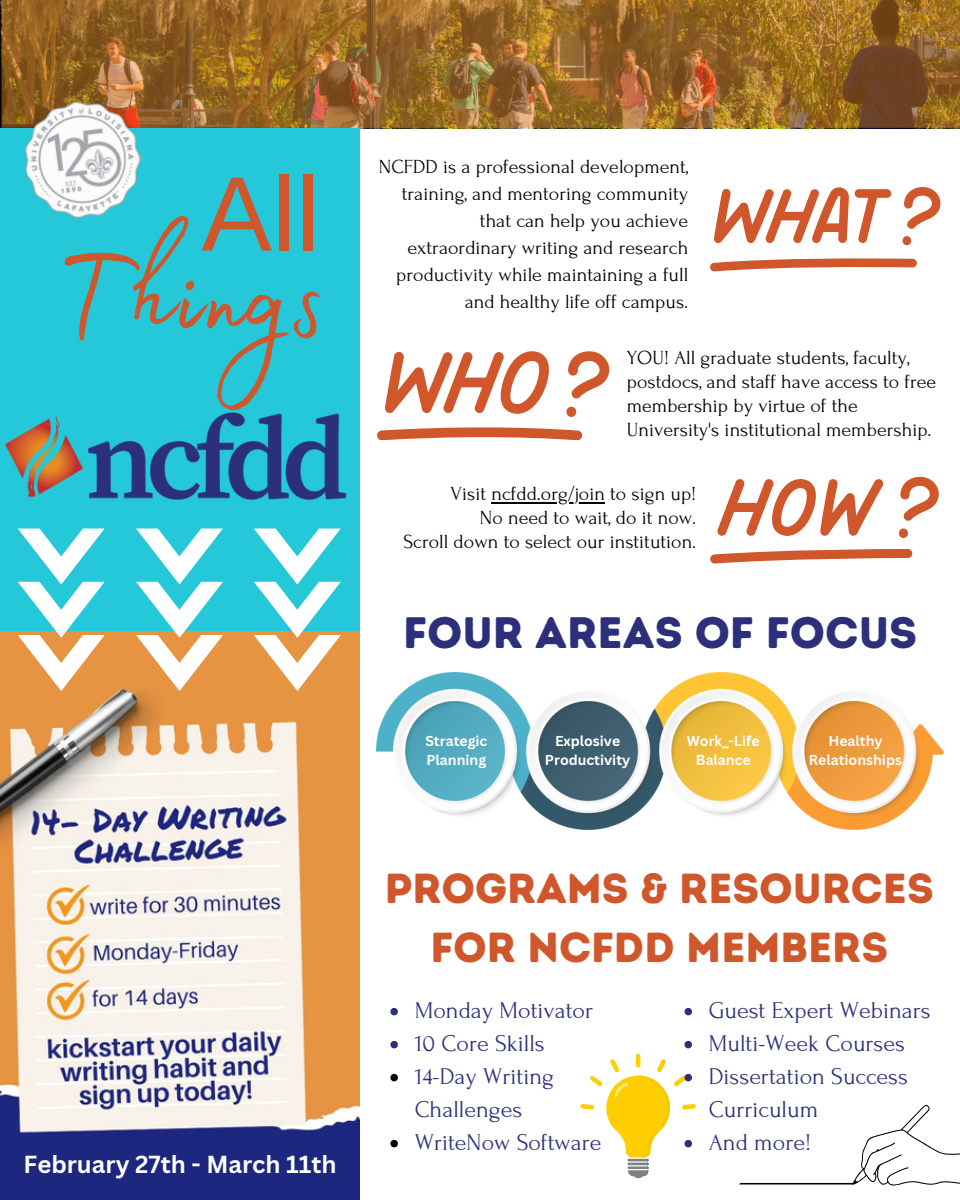
<style>
.page{position:relative;width:960px;height:1200px;background:#fff}
.page>*{position:absolute;margin:0;border:0;box-sizing:border-box;transform-origin:0 0}
.t1{font:146px "Madelyn Fill";color:#d0572c}
.t2{font:106px "Arimo";color:#d0572c}
.t3{font:44px "Intro Rust Base";color:#2c307b}
.t4{font:42px/58.4px "Intro Rust Base";color:#d0572c;text-align:center}
.t5{font:24px/33px "Forum";color:#2c307b}
.t6{font:700 24px "Canva Sans";color:#fff}
.t7{font:20px/27px "Forum";color:#000;text-align:right}
.t8{font:700 14px "Canva Sans";color:#fff}
</style>
<div class="page">
<div style="left:0;top:128px;width:360px;height:504px;background:#24c8d8"></div>
<img style="left:5px;top:412px;width:342px;height:117px">
<svg style="left:904px;top:187px;width:37px;height:42px"></svg>
<div style="left:903px;top:236px;width:8px;height:9px;background:#d0572c;border-radius:4px"></div>
<svg style="left:710px;top:258px;width:207px;height:13px"></svg>
<svg style="left:714px;top:187px;width:135px;height:56px"></svg>
<svg style="left:855px;top:189px;width:36px;height:54px"></svg>
<svg style="left:568px;top:351px;width:42px;height:48px"></svg>
<div style="left:566px;top:407px;width:10px;height:10px;background:#d0572c;border-radius:5px"></div>
<svg style="left:377px;top:427px;width:205px;height:13px"></svg>
<svg style="left:385px;top:351px;width:164px;height:63px"></svg>
<img style="left:0;top:631px;width:360px;height:569px">
<div style="left:278px;top:660px;width:82px;height:51px;background:#e49443"></div>
<svg style="left:18px;top:529px;width:87px;height:162px"></svg>
<svg style="left:136px;top:529px;width:87px;height:162px"></svg>
<svg style="left:254px;top:529px;width:87px;height:162px"></svg>
<svg style="left:717px;top:479px;width:167px;height:57px"></svg>
<svg style="left:900px;top:476px;width:39px;height:45px"></svg>
<div style="left:899px;top:528px;width:9px;height:10px;background:#d0572c;border-radius:5px"></div>
<svg style="left:710px;top:549px;width:202px;height:14px"></svg>
<img style="left:377px;top:672px;width:567px;height:158px">
<hr style="left:636px;top:1054px;width:4px;height:13px;background:#ffce00;border-radius:2px">
<svg style="left:739px;top:1105px;width:221px;height:81px"></svg>
<img style="left:2px;top:0;width:958px;height:128px">
<img style="left:18px;top:95px;width:129px;height:124px">
<hr style="left:491px;top:502px;width:114px;height:1px;background:#000">
<svg style="left:685px;top:1008px;width:7px;height:7px"></svg>
<svg style="left:685px;top:1041px;width:7px;height:7px"></svg>
<svg style="left:580px;top:1059px;width:116px;height:119px"></svg>
<svg style="left:390px;top:1008px;width:8px;height:7px"></svg>
<svg style="left:390px;top:1041px;width:8px;height:7px"></svg>
<svg style="left:390px;top:1074px;width:8px;height:7px"></svg>
<svg style="left:390px;top:1140px;width:8px;height:7px"></svg>
<p class="t2" style="left:201px;top:155px;width:119px">All</p>
<p class="t1" style="left:55px;top:186px;width:272px">Things</p>
<p class="t6" style="left:24px;top:1147px;width:315px">February 27th - March 11th</p>
<h4 class="t7" style="left:379px;top:154px;width:311px">NCFDD is a professional development, training, and mentoring community that can help you achieve extraordinary writing and research productivity while maintaining a full and healthy life off campus.</h4>
<h3 class="t7" style="left:627px;top:346px;width:311px;line-height:24px;text-align:left">YOU! All graduate students, faculty, postdocs, and staff have access to free membership by virtue of the University's institutional membership.</h3>
<p class="t7" style="left:451px;top:481px;width:247px">Visit ncfdd.org/join to sign up!</p>
<p class="t7" style="left:404px;top:506px;width:294px;line-height:24px">No need to wait, do it now.<br>Scroll down to select our institution.</p>
<h6 class="t3" style="left:403px;top:606px;width:516px">FOUR AREAS OF FOCUS</h6>
<h2 class="t8" style="left:425px;top:731px;width:63px">Strategic</h2>
<h1 class="t8" style="left:427px;top:750px;width:61px">Planning</h1>
<h6 class="t8" style="left:555px;top:731px;width:67px">Explosive</h6>
<p class="t8" style="left:545px;top:750px;width:87px">Productivity</p>
<h6 class="t8" style="left:687px;top:731px;width:74px">Work_-Life</h6>
<p class="t8" style="left:696px;top:750px;width:56px">Balance</p>
<p class="t8" style="left:828px;top:731px;width:56px">Healthy</p>
<p class="t8" style="left:809px;top:750px;width:95px">Relationships</p>
<p class="t4" style="left:385px;top:860px;width:551px">PROGRAMS &amp; RESOURCES<br>FOR NCFDD MEMBERS</p>
<p class="t5" style="left:709px;top:995px;width:223px">Guest Expert Webinars</p>
<p class="t5" style="left:709px;top:1028px;width:198px">Multi-Week Courses</p>
<p class="t5" style="left:709px;top:1061px;width:201px">Dissertation Success<br>Curriculum</p>
<p class="t5" style="left:709px;top:1127px;width:104px">And more!</p>
<h3 class="t5" style="left:415px;top:995px;width:180px">Monday Motivator</h3>
<p class="t5" style="left:415px;top:1028px;width:132px">10 Core Skills</p>
<p class="t5" style="left:415px;top:1061px;width:141px">14-Day Writing<br>Challenges</p>
<p class="t5" style="left:415px;top:1127px;width:188px">WriteNow Software</p>
</div>
